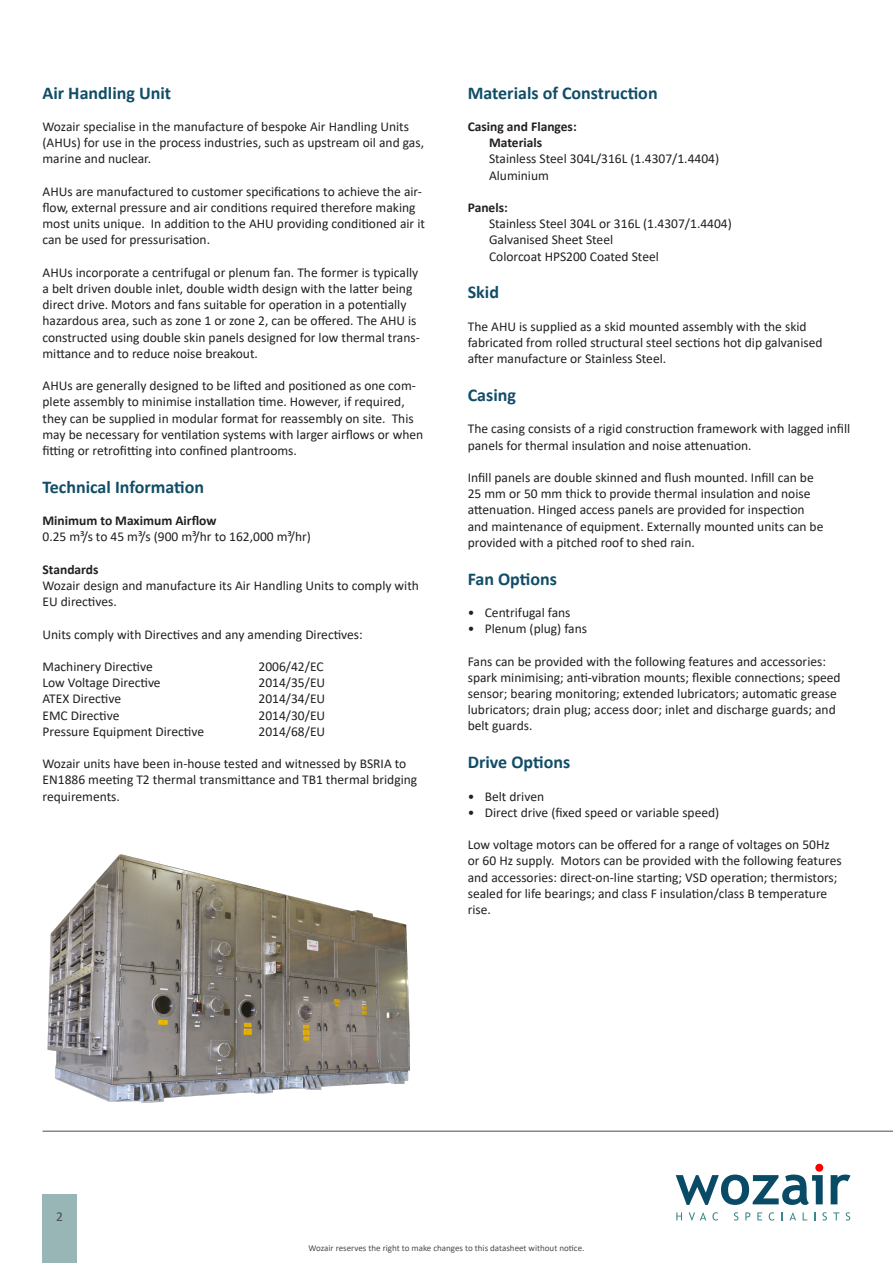
<style>
.page{position:relative;width:893px;height:1263px;background:#fff}
.page>*{position:absolute;margin:0;border:0;box-sizing:border-box;transform-origin:0 0}
.t1{font:700 18px "Calibri";color:#114d67}
.t2{font:13.5px/16.2px "Calibri";color:#231f20}
.t3{font:700 13.5px "Calibri";color:#231f20}
.t4{font:13.5px "Calibri";color:#494c4d}
.t5{font:9px "Calibri";color:#494c4d}
</style>
<div class="page">
<hr style="left:43px;top:1131px;width:850px;height:1px;background:#494c4d">
<svg style="left:676px;top:1164px;width:147px;height:41px"></svg>
<svg style="left:831px;top:1174px;width:19px;height:30px"></svg>
<svg style="left:676px;top:1212px;width:6px;height:8px"></svg>
<svg style="left:689px;top:1212px;width:17px;height:8px"></svg>
<svg style="left:712px;top:1212px;width:6px;height:8px"></svg>
<svg style="left:734px;top:1212px;width:4px;height:8px"></svg>
<svg style="left:745px;top:1212px;width:5px;height:8px"></svg>
<svg style="left:757px;top:1212px;width:5px;height:8px"></svg>
<svg style="left:769px;top:1212px;width:5px;height:8px"></svg>
<svg style="left:789px;top:1212px;width:7px;height:8px"></svg>
<svg style="left:822px;top:1212px;width:5px;height:8px"></svg>
<svg style="left:833px;top:1212px;width:6px;height:8px"></svg>
<svg style="left:846px;top:1212px;width:4px;height:8px"></svg>
<img style="left:47px;top:854px;width:363px;height:249px">
<div style="left:43px;top:1195px;width:34px;height:68px;background:#99b6b7"></div>
<p class="t1" style="left:43px;top:80px;width:130px">Air Handling Unit</p>
<p class="t2" style="left:43px;top:118px;width:383px">Wozair specialise in the manufacture of bespoke Air Handling Units (AHUs) for use in the process industries, such as upstream oil and gas, marine and nuclear.</p>
<p class="t2" style="left:43px;top:183px;width:384px">AHUs are manufactured to customer specifications to achieve the air&shy;flow, external pressure and air conditions required therefore making most units unique. In addition to the AHU providing conditioned air it can be used for pressurisation.</p>
<p class="t2" style="left:43px;top:264px;width:379px">AHUs incorporate a centrifugal or plenum fan. The former is typically a belt driven double inlet, double width design with the latter being direct drive. Motors and fans suitable for operation in a potentially hazardous area, such as zone 1 or zone 2, can be offered. The AHU is constructed using double skin panels designed for low thermal trans&shy;mittance and to reduce noise breakout.</p>
<p class="t2" style="left:43px;top:377px;width:382px">AHUs are generally designed to be lifted and positioned as one com&shy;plete assembly to minimise installation time. However, if required, they can be supplied in modular format for reassembly on site. This may be necessary for ventilation systems with larger airflows or when fitting or retrofitting into confined plantrooms.</p>
<p class="t1" style="left:43px;top:474px;width:163px">Technical Information</p>
<p class="t3" style="left:43px;top:511px;width:175px">Minimum to Maximum Airflow</p>
<p class="t2" style="left:43px;top:528px;width:270px">0.25 m³/s to 45 m³/s (900 m³/hr to 162,000 m³/hr)</p>
<p class="t3" style="left:43px;top:560px;width:58px">Standards</p>
<p class="t2" style="left:43px;top:577px;width:378px">Wozair design and manufacture its Air Handling Units to comply with<br>EU directives.</p>
<p class="t2" style="left:43px;top:626px;width:322px">Units comply with Directives and any amending Directives:</p>
<p class="t2" style="left:43px;top:658px;width:112px">Machinery Directive</p>
<p class="t2" style="left:259px;top:658px;width:67px">2006/42/EC</p>
<p class="t2" style="left:43px;top:674px;width:120px">Low Voltage Directive</p>
<p class="t2" style="left:259px;top:674px;width:68px">2014/35/EU</p>
<p class="t2" style="left:43px;top:690px;width:80px">ATEX Directive</p>
<p class="t2" style="left:259px;top:690px;width:68px">2014/34/EU</p>
<p class="t2" style="left:43px;top:707px;width:78px">EMC Directive</p>
<p class="t2" style="left:259px;top:707px;width:68px">2014/30/EU</p>
<p class="t2" style="left:43px;top:723px;width:163px">Pressure Equipment Directive</p>
<p class="t2" style="left:259px;top:723px;width:68px">2014/68/EU</p>
<p class="t2" style="left:43px;top:755px;width:376px">Wozair units have been in-house tested and witnessed by BSRIA to<br>EN1886 meeting T2 thermal transmittance and TB1 thermal bridging requirements.</p>
<p class="t1" style="left:468px;top:80px;width:191px">Materials of Construction</p>
<p class="t3" style="left:468px;top:117px;width:110px">Casing and Flanges:</p>
<p class="t3" style="left:489px;top:133px;width:55px">Materials</p>
<p class="t2" style="left:489px;top:150px;width:232px">Stainless Steel 304L/316L (1.4307/1.4404)</p>
<p class="t2" style="left:489px;top:167px;width:61px">Aluminium</p>
<p class="t3" style="left:468px;top:198px;width:42px">Panels:</p>
<p class="t2" style="left:489px;top:215px;width:244px">Stainless Steel 304L or 316L (1.4307/1.4404)</p>
<p class="t2" style="left:489px;top:231px;width:126px">Galvanised Sheet Steel</p>
<p class="t2" style="left:489px;top:248px;width:171px">Colorcoat HPS200 Coated Steel</p>
<p class="t1" style="left:468px;top:280px;width:33px">Skid</p>
<p class="t2" style="left:468px;top:318px;width:356px">The AHU is supplied as a skid mounted assembly with the skid fabricated from rolled structural steel sections hot dip galvanised after manufacture or Stainless Steel.</p>
<p class="t1" style="left:468px;top:382px;width:50px">Casing</p>
<p class="t2" style="left:468px;top:420px;width:384px">The casing consists of a rigid construction framework with lagged infill panels for thermal insulation and noise attenuation.</p>
<p class="t2" style="left:468px;top:469px;width:347px">Infill panels are double skinned and flush mounted. Infill can be</p>
<p class="t2" style="left:468px;top:485px;width:357px">25 mm or 50 mm thick to provide thermal insulation and noise attenuation. Hinged access panels are provided for inspection and maintenance of equipment. Externally mounted units can be provided with a pitched roof to shed rain.</p>
<p class="t1" style="left:468px;top:566px;width:91px">Fan Options</p>
<p class="t2" style="left:468px;top:604px;width:104px">• Centrifugal fans</p>
<p class="t2" style="left:468px;top:620px;width:121px">• Plenum (plug) fans</p>
<p class="t2" style="left:468px;top:653px;width:374px">Fans can be provided with the following features and accessories: spark minimising; anti-vibration mounts; flexible connections; speed sensor; bearing monitoring; extended lubricators; automatic grease lubricators; drain plug; access door; inlet and discharge guards; and belt guards.</p>
<p class="t1" style="left:468px;top:749px;width:104px">Drive Options</p>
<p class="t2" style="left:468px;top:788px;width:78px">• Belt driven</p>
<p class="t2" style="left:468px;top:804px;width:253px">• Direct drive (fixed speed or variable speed)</p>
<p class="t2" style="left:468px;top:836px;width:375px">Low voltage motors can be offered for a range of voltages on 50Hz or 60 Hz supply. Motors can be provided with the following features and accessories: direct-on-line starting; VSD operation; thermistors; sealed for life bearings; and class F insulation/class B temperature rise.</p>
<p class="t4" style="left:56px;top:1207px;width:8px">2</p>
<p class="t5" style="left:309px;top:1241px;width:277px">Wozair reserves the right to make changes to this datasheet without notice.</p>
</div>
